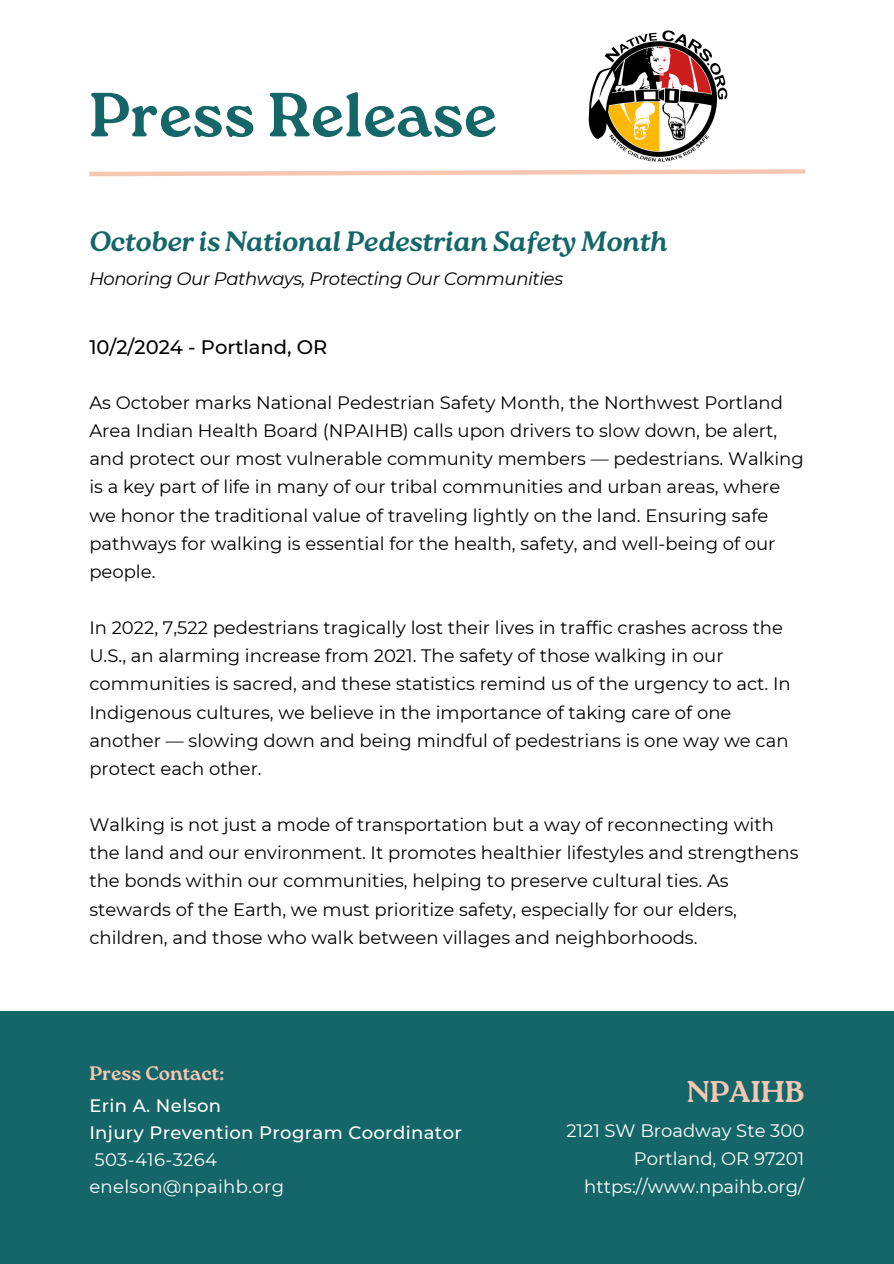
<style>
.page{position:relative;width:894px;height:1264px;background:#fff}
.page>*{position:absolute;margin:0;border:0;box-sizing:border-box;transform-origin:0 0}
.t1{font:700 62.25px "Roca One";color:#156669}
.t2{font:700 30px "Roca One";color:#f5c7b3}
.t3{font:italic 700 28.05px "Roca One";letter-spacing:-.02em;color:#156669}
.t4{font:500 19.5px "Montserrat";color:#000001}
.t5{font:700 19.5px "Roca One";color:#f5c7b3}
.t6{font:18px/28.2px "Montserrat";color:#000001}
.t7{font:18px "Montserrat";color:#fff}
.t8{font:500 18px "Montserrat";letter-spacing:.02em;color:#fff}
.t9{font:italic 18px "Montserrat";letter-spacing:-.025em;color:#000001}
.t10{font:18px "Montserrat";letter-spacing:.02em;color:#fff}
</style>
<div class="page">
<div style="left:0;top:1010px;width:893px;height:253px;background:#156669"></div>
<svg style="left:89px;top:169px;width:717px;height:8px"></svg>
<img style="left:577px;top:30px;width:165px;height:144px">
<p class="t1" style="left:89px;top:78px;width:409px">Press Release</p>
<p class="t3" style="left:89px;top:225px;width:580px">October is National Pedestrian Safety Month</p>
<p class="t9" style="left:89px;top:267px;width:475px">Honoring Our Pathways, Protecting Our Communities</p>
<p class="t4" style="left:89px;top:335px;width:239px">10/2/2024 - Portland, OR</p>
<p class="t6" style="left:89px;top:388px;width:715px">As October marks National Pedestrian Safety Month, the Northwest Portland Area Indian Health Board (NPAIHB) calls upon drivers to slow down, be alert, and protect our most vulnerable community members — pedestrians. Walking is a key part of life in many of our tribal communities and urban areas, where we honor the traditional value of traveling lightly on the land. Ensuring safe pathways for walking is essential for the health, safety, and well-being of our people.</p>
<h1 class="t6" style="left:89px;top:613px;width:702px">In 2022, 7,522 pedestrians tragically lost their lives in traffic crashes across the U.S., an alarming increase from 2021. The safety of those walking in our communities is sacred, and these statistics remind us of the urgency to act. In Indigenous cultures, we believe in the importance of taking care of one another — slowing down and being mindful of pedestrians is one way we can protect each other.</h1>
<h3 class="t6" style="left:89px;top:810px;width:710px">Walking is not just a mode of transportation but a way of reconnecting with the land and our environment. It promotes healthier lifestyles and strengthens the bonds within our communities, helping to preserve cultural ties. As stewards of the Earth, we must prioritize safety, especially for our elders, children, and those who walk between villages and neighborhoods.</h3>
<p class="t5" style="left:89px;top:1062px;width:136px">Press Contact:</p>
<h4 class="t8" style="left:89px;top:1094px;width:133px">Erin A. Nelson</h4>
<p class="t8" style="left:89px;top:1121px;width:374px">Injury Prevention Program Coordinator</p>
<p class="t10" style="left:94px;top:1148px;width:124px">503-416-3264</p>
<p class="t10" style="left:89px;top:1175px;width:196px">enelson@npaihb.org</p>
<p class="t2" style="left:686px;top:1073px;width:119px">NPAIHB</p>
<p class="t7" style="left:566px;top:1119px;width:239px">2121 SW Broadway Ste 300</p>
<h2 class="t7" style="left:633px;top:1147px;width:172px">Portland, OR 97201</h2>
<p class="t7" style="left:584px;top:1175px;width:221px">https://www.npaihb.org/</p>
</div>
